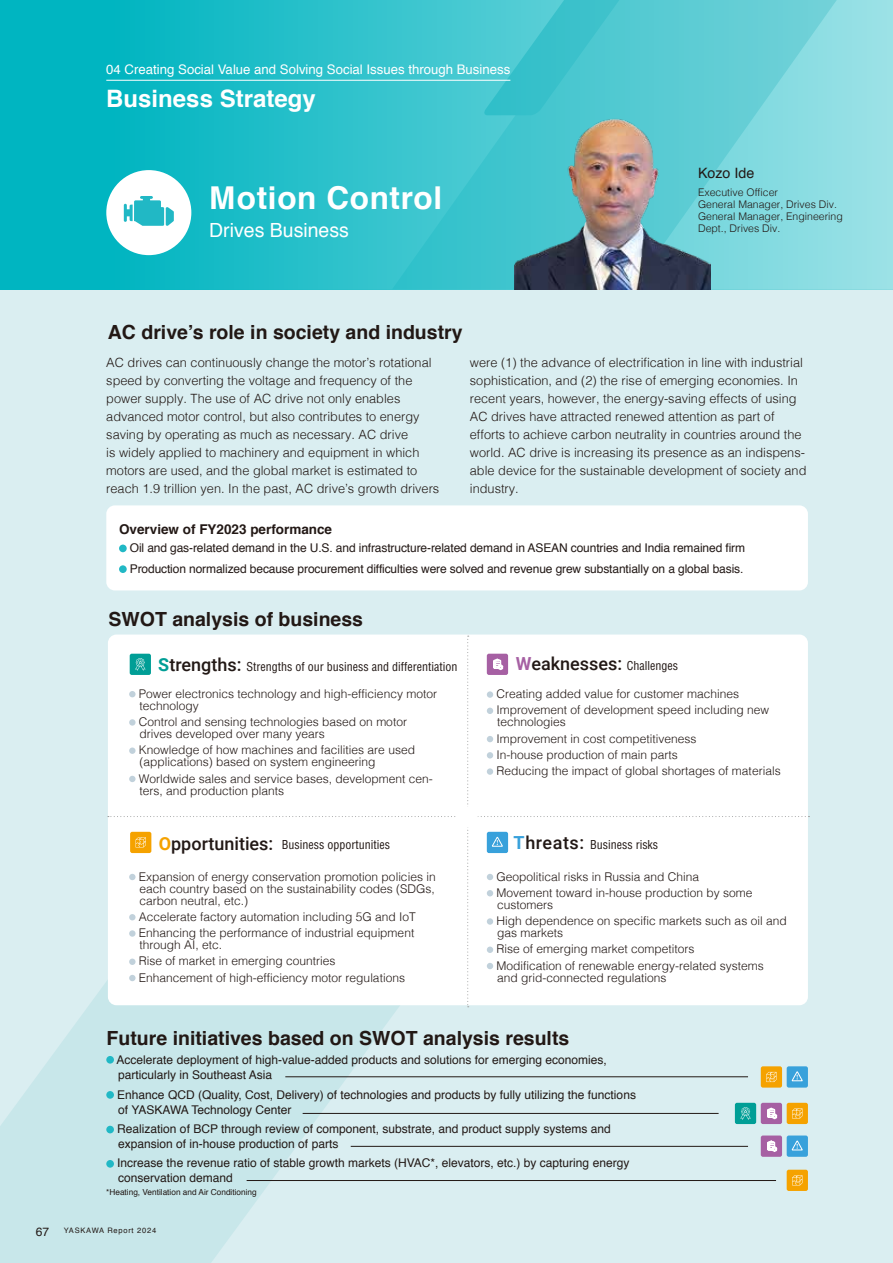
<style>
.page{position:relative;width:893px;height:1263px;background:#daeef1}
.page>*{position:absolute;margin:0;border:0;box-sizing:border-box;transform-origin:0 0}
.t1{font:700 31.5px "Helvetica";letter-spacing:.02em;color:#fff}
.t2{font:700 24px "Helvetica";color:#fff}
.t3{font:700 19.5px "Helvetica";color:#221815}
.t4{font:19.5px "Helvetica";color:#fff}
.t5{font:500 18px "Roboto";color:#221815}
.t6{font:14.25px "Helvetica";color:#221815}
.t7{font:700 13.5px "Helvetica";color:#221815}
.t8{font:13.2px "Helvetica";color:#fff}
.t9{font:300 12.75px/18px "Helvetica";color:#221815}
.t10{font:300 12px/16.2px "Helvetica";color:#221815}
.t11{font:12px/15px "Helvetica";color:#221815}
.t12{font:condensed 12px "Helvetica LT Pro";color:#221815}
.t13{font:300 10.5px/12px "Helvetica";color:#221815}
.t14{font:8.25px "Helvetica";color:#221815}
.t15{font:7.5px "Helvetica";letter-spacing:.1em;color:#221815}
.s1{font-family:"Roboto";font-weight:700;font-stretch:normal;font-size:18px;color:#009e96}
.s2{font-family:"Roboto";font-weight:500;font-stretch:normal;font-size:18px}
.s3{font-weight:700;color:#a660a3}
.s4{font-family:"Helvetica LT Pro";font-weight:400;font-stretch:condensed;font-size:12px}
.s5{font-family:"Roboto";font-weight:700;font-stretch:normal;font-size:18px;color:#f5a200}
.s6{font-family:"Roboto";font-weight:700;font-stretch:normal;font-size:18px;color:#38a1db}
.s7{font-size:12px}
</style>
<div class="page">
<svg style="left:0;top:816px;width:570px;height:447px"></svg>
<svg style="left:0;top:0;width:893px;height:289px;background:#3cc5ce"></svg>
<hr style="left:106px;top:80px;width:404px;height:1px;background:#fff">
<div style="left:106px;top:505px;width:702px;height:85px;background:#fff;border-radius:9px"></div>
<div style="left:119px;top:545px;width:8px;height:7px;background:#21b8c5;border-radius:50%"></div>
<div style="left:119px;top:565px;width:8px;height:8px;background:#21b8c5;border-radius:50%"></div>
<img style="left:514px;top:102px;width:197px;height:187px">
<div style="left:108px;top:636px;width:701px;height:371px;background:#fff"></div>
<div style="left:106px;top:1056px;width:8px;height:7px;background:#21b8c5;border-radius:50%"></div>
<div style="left:106px;top:1091px;width:8px;height:8px;background:#21b8c5;border-radius:50%"></div>
<div style="left:106px;top:1126px;width:8px;height:7px;background:#21b8c5;border-radius:50%"></div>
<div style="left:106px;top:1160px;width:8px;height:8px;background:#21b8c5;border-radius:50%"></div>
<hr style="left:285px;top:1076px;width:463px;height:1px;background:#221815">
<hr style="left:303px;top:1113px;width:416px;height:1px;background:#221815">
<hr style="left:351px;top:1146px;width:397px;height:1px;background:#221815">
<hr style="left:247px;top:1180px;width:529px;height:1px;background:#221815">
<div style="left:761px;top:1066px;width:21px;height:21px;background:#f5a200;border-radius:2px"></div>
<svg style="left:766px;top:1072px;width:11px;height:10px"></svg>
<div style="left:787px;top:1066px;width:21px;height:21px;background:#38a1db;border-radius:2px"></div>
<svg style="left:792px;top:1071px;width:10px;height:10px"></svg>
<div style="left:735px;top:1103px;width:21px;height:21px;background:#009e96;border-radius:2px"></div>
<svg style="left:740px;top:1107px;width:11px;height:13px"></svg>
<div style="left:761px;top:1103px;width:21px;height:21px;background:#a660a3;border-radius:2px"></div>
<svg style="left:767px;top:1108px;width:10px;height:11px"></svg>
<div style="left:787px;top:1103px;width:21px;height:21px;background:#f5a200;border-radius:2px"></div>
<svg style="left:792px;top:1108px;width:10px;height:10px"></svg>
<div style="left:761px;top:1135px;width:21px;height:22px;background:#a660a3;border-radius:2px"></div>
<svg style="left:767px;top:1141px;width:10px;height:11px"></svg>
<div style="left:787px;top:1135px;width:21px;height:22px;background:#38a1db;border-radius:2px"></div>
<svg style="left:792px;top:1140px;width:10px;height:11px"></svg>
<div style="left:787px;top:1170px;width:21px;height:21px;background:#f5a200;border-radius:2px"></div>
<svg style="left:792px;top:1175px;width:10px;height:10px"></svg>
<div style="left:106px;top:170px;width:85px;height:85px;background:#fff;border-radius:50%"></div>
<svg style="left:124px;top:196px;width:50px;height:30px"></svg>
<p class="t8" style="left:106px;top:59px;width:406px">04 Creating Social Value and Solving Social Issues through Business</p>
<h2 class="t2" style="left:106px;top:79px;width:211px">Business Strategy</h2>
<h1 class="t1" style="left:209px;top:172px;width:235px">Motion Control</h1>
<h3 class="t4" style="left:209px;top:215px;width:141px">Drives Business</h3>
<h3 class="t3" style="left:108px;top:317px;width:356px">AC drive’s role in society and industry</h3>
<p class="t6" style="left:698px;top:162px;width:58px">Kozo Ide</p>
<p class="t13" style="left:698px;top:185px;width:146px">Executive Officer<br>General Manager, Drives Div.<br>General Manager, Engineering<br>Dept., Drives Div.</p>
<p class="t9" style="left:106px;top:352px;width:335px">AC drives can continuously change the motor’s rotational speed by converting the voltage and frequency of the power supply. The use of AC drive not only enables advanced motor control, but also contributes to energy saving by operating as much as necessary. AC drive<br>is widely applied to machinery and equipment in which motors are used, and the global market is estimated to reach 1.9 trillion yen. In the past, AC drive’s growth drivers</p>
<p class="t9" style="left:470px;top:352px;width:338px">were (1) the advance of electrification in line with industrial sophistication, and (2) the rise of emerging economies. In recent years, however, the energy-saving effects of using AC drives have attracted renewed attention as part of efforts to achieve carbon neutrality in countries around the world. AC drive is increasing its presence as an indispens&shy;able device for the sustainable development of society and industry.</p>
<p class="t7" style="left:119px;top:519px;width:215px">Overview of FY2023 performance</p>
<p class="t11" style="left:130px;top:538px;width:617px;line-height:20.7px">Oil and gas-related demand in the U.S. and infrastructure-related demand in ASEAN countries and India remained firm<br>Production normalized because procurement difficulties were solved and revenue grew substantially on a global basis.</p>
<h3 class="t3" style="left:108px;top:603px;width:256px">SWOT analysis of business</h3>
<p class="t12" style="left:158px;top:659px;width:300px"><span class="s1">S</span><span class="s2">trengths:</span> Strengths of our business and differentiation</p>
<h3 class="t5" style="left:516px;top:650px;width:164px"><span class="s3">W</span>eaknesses: <span class="s4">Challenges</span></h3>
<p class="t10" style="left:139px;top:687px;width:300px;line-height:12px">Power electronics technology and high-efficiency motor technology</p>
<p class="t10" style="left:139px;top:715px;width:270px;line-height:12px">Control and sensing technologies based on motor drives developed over many years</p>
<p class="t10" style="left:139px;top:743px;width:278px;line-height:12px">Knowledge of how machines and facilities are used (applications) based on system engineering</p>
<p class="t10" style="left:139px;top:771px;width:296px;line-height:12px">Worldwide sales and service bases, development cen&shy;ters, and production plants</p>
<p class="t10" style="left:496px;top:685px;width:274px">Creating added value for customer machines<br>Improvement of development speed including new</p>
<p class="t10" style="left:496px;top:713px;width:286px">technologies<br>Improvement in cost competitiveness<br>In-house production of main parts<br>Reducing the impact of global shortages of materials</p>
<p class="t12" style="left:159px;top:837px;width:233px"><span class="s5">O</span><span class="s2">pportunities:</span> Business opportunities</p>
<p class="t12" style="left:514px;top:837px;width:146px"><span class="s6">T</span><span class="s2">hreats:</span> Business risks</p>
<p class="t10" style="left:139px;top:869px;width:298px;line-height:12px;text-align:justify">Expansion of energy conservation promotion policies in each country based on the sustainability codes (SDGs, carbon neutral, etc.)</p>
<p class="t10" style="left:139px;top:908px;width:278px">Accelerate factory automation including 5G and IoT<br>Enhancing the performance of industrial equipment</p>
<p class="t10" style="left:139px;top:936px;width:268px">through AI, etc.<br>Rise of market in emerging countries<br>Enhancement of high-efficiency motor regulations</p>
<p class="t10" style="left:496px;top:867px;width:258px">Geopolitical risks in Russia and China<br>Movement toward in-house production by some</p>
<p class="t10" style="left:496px;top:896px;width:292px">customers<br>High dependence on specific markets such as oil and</p>
<p class="t10" style="left:496px;top:924px;width:269px">gas markets<br>Rise of emerging market competitors<br>Modification of renewable energy-related systems</p>
<p class="t10" style="left:497px;top:968px;width:171px">and grid-connected regulations</p>
<h3 class="t3" style="left:107px;top:1022px;width:464px">Future initiatives based on SWOT analysis results</h3>
<p class="t11" style="left:117px;top:1053px;width:492px">Accelerate deployment of high-value-added products and solutions for emerging economies, particularly in Southeast Asia</p>
<p class="t11" style="left:117px;top:1087px;width:520px">Enhance QCD (Quality, Cost, Delivery) of technologies and products by fully utilizing the functions of YASKAWA Technology Center</p>
<p class="t11" style="left:117px;top:1121px;width:495px">Realization of BCP through review of component, substrate, and product supply systems and expansion of in-house production of parts</p>
<p class="t11" style="left:117px;top:1156px;width:514px">Increase the revenue ratio of stable growth markets (HVAC*, elevators, etc.) by capturing energy conservation demand</p>
<p class="t14" style="left:106px;top:1186px;width:152px">*Heating, Ventilation and Air Conditioning</p>
<p class="t15" style="left:36px;top:1225px;width:122px"><span class="s7">67</span> YASKAWA Report 2024</p>
</div>
